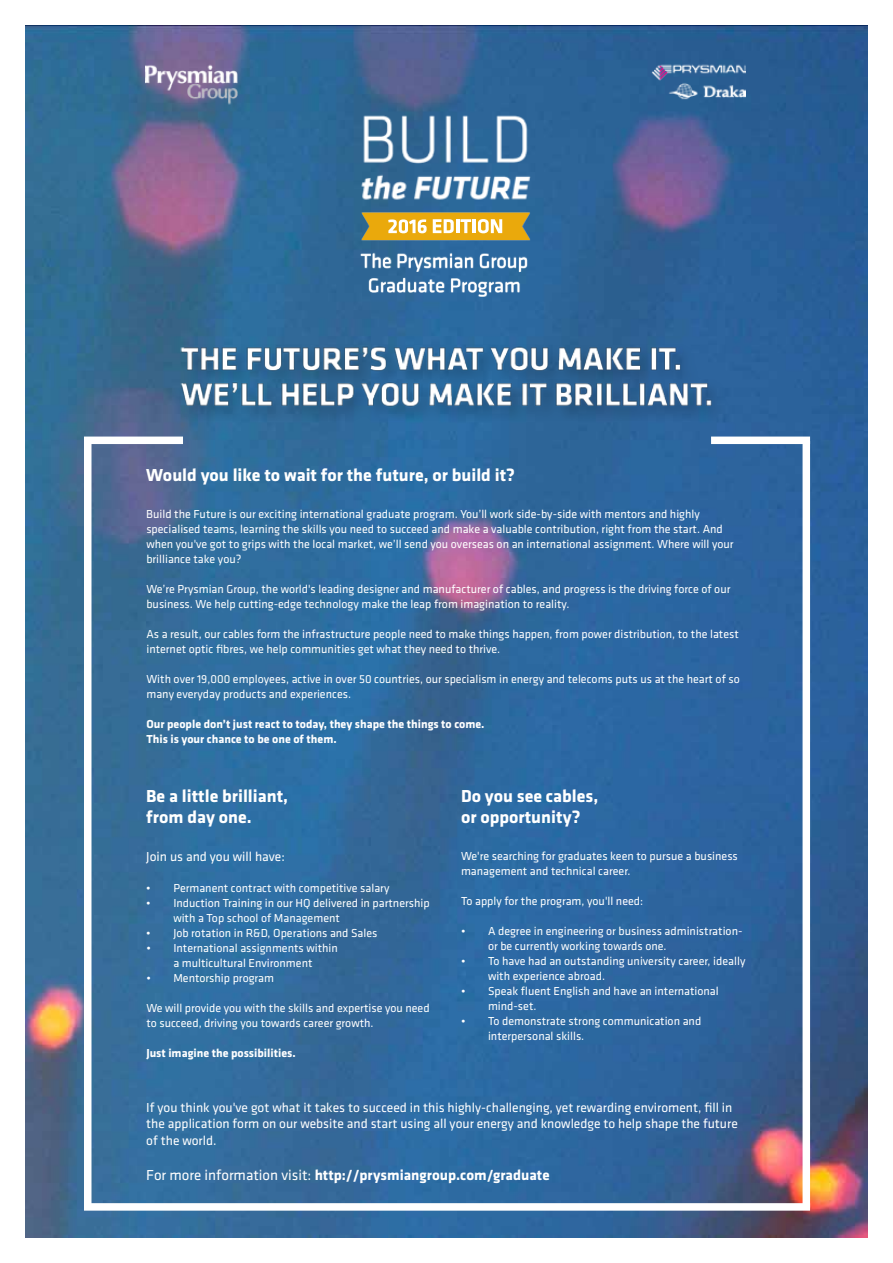
<style>
.page{position:relative;width:893px;height:1263px;background:#fff}
.page>*{position:absolute;margin:0;border:0;box-sizing:border-box;transform-origin:0 0}
.t1{font:700 18px/21px "Klavika";color:#fff}
.t2{font:700 15px "Klavika";color:#fff}
.t3{font:13.5px/16.5px "Klavika";color:#fff}
.t4{font:12px/15px "Klavika";color:#fff}
.t5{font:700 12px/15px "Klavika";color:#fff}
.s1{font-weight:400}
</style>
<div class="page">
<img style="left:26px;top:26px;width:841px;height:1211px">
<img style="left:146px;top:44px;width:599px;height:377px">
<div style="left:84px;top:441px;width:8px;height:767px;background:#fff"></div>
<div style="left:802px;top:441px;width:8px;height:767px;background:#fff"></div>
<div style="left:84px;top:436px;width:99px;height:8px;background:#fff"></div>
<div style="left:84px;top:1203px;width:726px;height:8px;background:#fff"></div>
<div style="left:711px;top:436px;width:99px;height:8px;background:#fff"></div>
<svg style="left:361px;top:253px;width:30px;height:15px"></svg>
<svg style="left:398px;top:254px;width:75px;height:18px"></svg>
<svg style="left:480px;top:254px;width:47px;height:18px"></svg>
<svg style="left:369px;top:278px;width:75px;height:14px"></svg>
<svg style="left:451px;top:279px;width:68px;height:17px"></svg>
<svg style="left:362px;top:213px;width:168px;height:27px;background:#e5b641"></svg>
<h1 class="t1" style="left:146px;top:465px;width:370px">Would you like to wait for the future, or build it?</h1>
<p class="t4" style="left:146px;top:507px;width:589px">Build the Future is our exciting international graduate program. You’ll work side-by-side with mentors and highly specialised teams, learning the skills you need to succeed and make a valuable contribution, right from the start. And when you've got to grips with the local market, we’ll send you overseas on an international assignment. Where will your brilliance take you?</p>
<p class="t4" style="left:146px;top:582px;width:586px">We’re Prysmian Group, the world's leading designer and manufacturer of cables, and progress is the driving force of our business. We help cutting-edge technology make the leap from imagination to reality.</p>
<p class="t4" style="left:146px;top:627px;width:594px">As a result, our cables form the infrastructure people need to make things happen, from power distribution, to the latest internet optic fibres, we help communities get what they need to thrive.</p>
<p class="t4" style="left:146px;top:672px;width:595px">With over 19,000 employees, active in over 50 countries, our specialism in energy and telecoms puts us at the heart of so many everyday products and experiences.</p>
<p class="t5" style="left:146px;top:717px;width:340px">Our people don’t just react to today, they shape the things to come.<br>This is your chance to be one of them.</p>
<h1 class="t1" style="left:146px;top:786px;width:143px">Be a little brilliant, from day one.</h1>
<p class="t3" style="left:146px;top:849px;width:140px">Join us and you will have:</p>
<p class="t4" style="left:146px;top:880px;width:245px">• Permanent contract with competitive salary</p>
<p class="t4" style="left:173px;top:895px;width:258px;text-indent:-27px">• Induction Training in our HQ delivered in partnership with a Top school of Management</p>
<p class="t4" style="left:146px;top:925px;width:233px">• Job rotation in R&amp;D, Operations and Sales</p>
<p class="t4" style="left:146px;top:940px;width:193px;text-align:center">• International assignments within a multicultural Environment</p>
<p class="t4" style="left:146px;top:970px;width:129px">• Mentorship program</p>
<p class="t4" style="left:146px;top:1000px;width:285px">We will provide you with the skills and expertise you need to succeed, driving you towards career growth.</p>
<p class="t5" style="left:146px;top:1045px;width:151px">Just imagine the possibilities.</p>
<h1 class="t1" style="left:461px;top:786px;width:139px">Do you see cables, or opportunity?</h1>
<p class="t4" style="left:461px;top:849px;width:278px">We're searching for graduates keen to pursue a business management and technical career.</p>
<p class="t4" style="left:461px;top:894px;width:184px">To apply for the program, you'll need:</p>
<p class="t4" style="left:488px;top:924px;width:256px;text-indent:-27px">• A degree in engineering or business administration&shy;or be currently working towards one.</p>
<p class="t4" style="left:488px;top:954px;width:259px;text-indent:-27px">• To have had an outstanding university career, ideally with experience abroad.</p>
<p class="t4" style="left:488px;top:984px;width:232px;text-indent:-27px">• Speak fluent English and have an international mind-set.</p>
<p class="t4" style="left:488px;top:1014px;width:215px;text-indent:-27px">• To demonstrate strong communication and interpersonal skills.</p>
<p class="t3" style="left:146px;top:1099px;width:593px">If you think you've got what it takes to succeed in this highly-challenging, yet rewarding enviroment, fill in the application form on our website and start using all your energy and knowledge to help shape the future of the world.</p>
<p class="t2" style="left:146px;top:1167px;width:405px"><span class="s1">For more information visit:</span> http://prysmiangroup.com/graduate</p>
</div>
